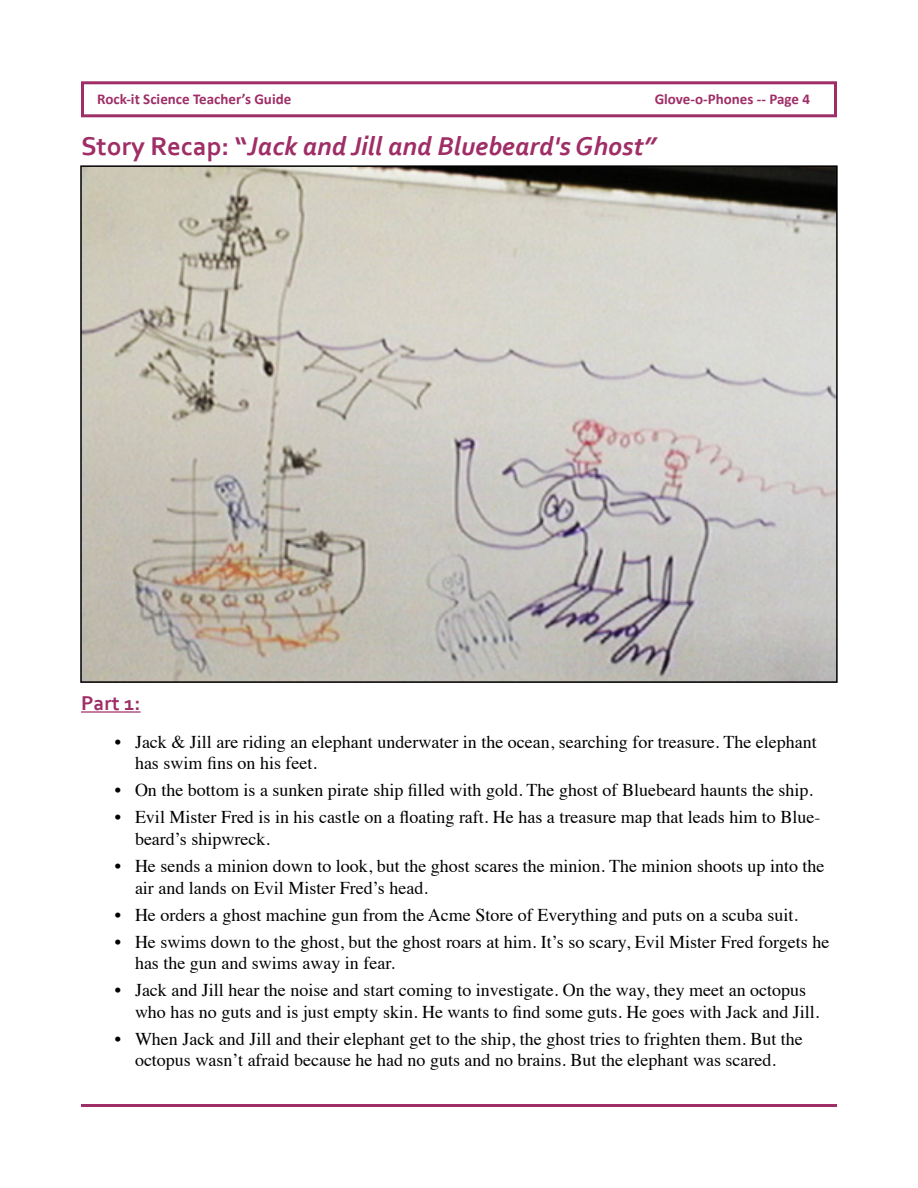
<style>
.page{position:relative;width:918px;height:1188px;background:#fff}
.page>*{position:absolute;margin:0;border:0;box-sizing:border-box;transform-origin:0 0}
.t1{font:italic 700 27px "Corbel";color:#9f2e66}
.t2{font:700 21px "Corbel";color:#9f2e66}
.t3{font:18px/21.6px "Times";color:#000}
.t4{font:700 15px "Calibri";color:#9f2e66}
.s1{font-style:normal}
</style>
<div class="page">
<div style="left:81px;top:81px;width:756px;height:36px;border:3px solid #9f2e66"></div>
<hr style="left:81px;top:1104px;width:756px;height:3px;background:#9f2e66">
<hr style="left:81px;top:711px;width:60px;height:2px;background:#9f2e66">
<img style="left:83px;top:168px;width:752px;height:512px">
<p class="t4" style="left:97px;top:90px;width:196px">Rock-it Science Teacher’s Guide</p>
<p class="t4" style="left:655px;top:90px;width:157px">Glove-o-Phones -- Page 4</p>
<h1 class="t1" style="left:81px;top:129px;width:576px"><span class="s1">Story Recap: “</span>Jack and Jill and Bluebeard's Ghost”</h1>
<p class="t2" style="left:81px;top:690px;width:61px">Part 1:</p>
<p class="t3" style="left:135px;top:729px;width:683px;text-indent:-20px">• Jack &amp; Jill are riding an elephant underwater in the ocean, searching for treasure. The elephant has swim fins on his feet.</p>
<p class="t3" style="left:115px;top:778px;width:697px">• On the bottom is a sunken pirate ship filled with gold. The ghost of Bluebeard haunts the ship.</p>
<p class="t3" style="left:135px;top:805px;width:687px;text-indent:-20px">• Evil Mister Fred is in his castle on a floating raft. He has a treasure map that leads him to Blue&shy;beard’s shipwreck.</p>
<p class="t3" style="left:135px;top:854px;width:691px;text-indent:-20px">• He sends a minion down to look, but the ghost scares the minion. The minion shoots up into the air and lands on Evil Mister Fred’s head.</p>
<p class="t3" style="left:115px;top:902px;width:682px">• He orders a ghost machine gun from the Acme Store of Everything and puts on a scuba suit.</p>
<p class="t3" style="left:135px;top:929px;width:696px;text-indent:-20px">• He swims down to the ghost, but the ghost roars at him. It’s so scary, Evil Mister Fred forgets he has the gun and swims away in fear.</p>
<p class="t3" style="left:135px;top:978px;width:683px;text-indent:-20px">• Jack and Jill hear the noise and start coming to investigate. On the way, they meet an octopus who has no guts and is just empty skin. He wants to find some guts. He goes with Jack and Jill.</p>
<p class="t3" style="left:115px;top:1026px;width:690px;text-align:center">• When Jack and Jill and their elephant get to the ship, the ghost tries to frighten them. But the octopus wasn’t afraid because he had no guts and no brains. But the elephant was scared.</p>
</div>
